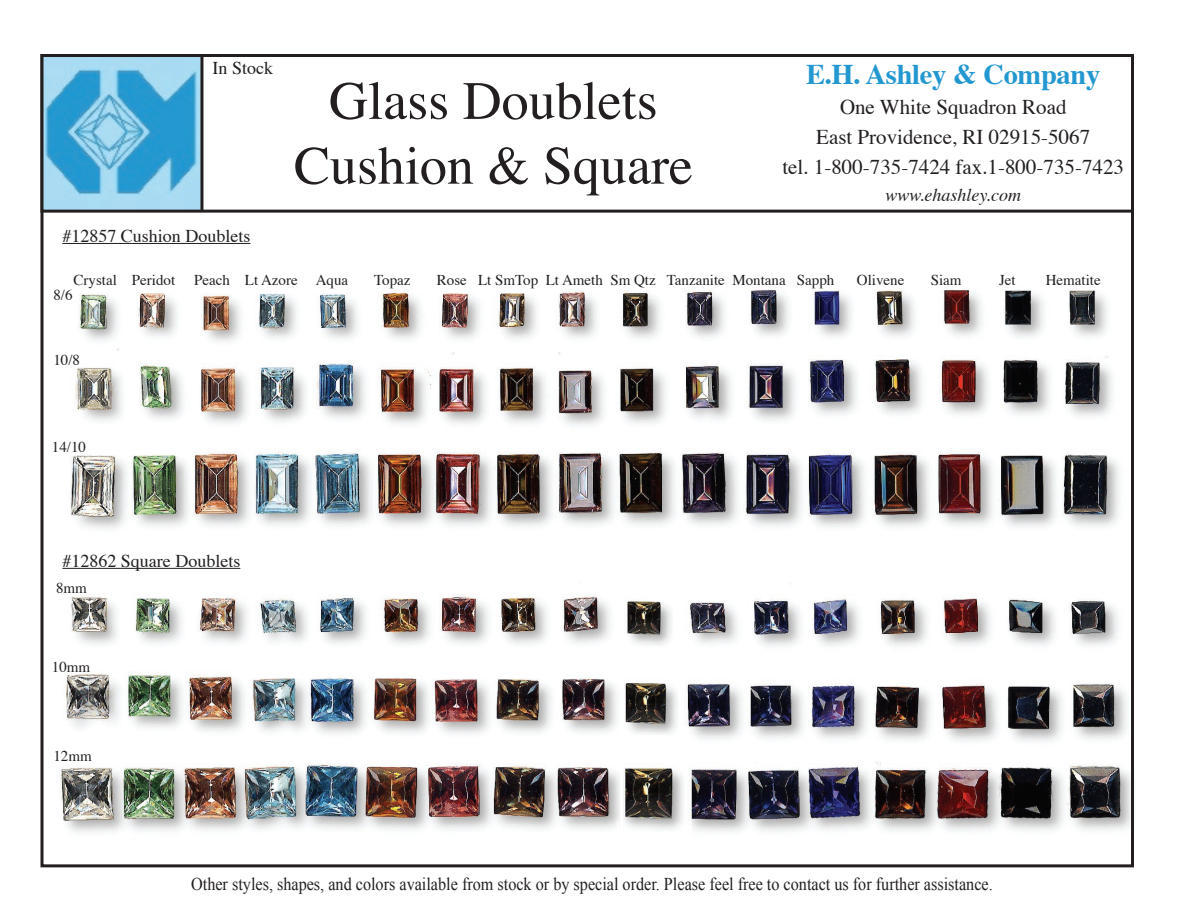
<style>
.page{position:relative;width:1188px;height:918px;background:#fff}
.page>*{position:absolute;margin:0;border:0;box-sizing:border-box;transform-origin:0 0}
.t1{font:54px/64.8px "Times";color:#231f20;text-align:center}
.t2{font:700 28.5px "Times";letter-spacing:-.01em;color:#2398d0}
.t3{font:21px/30px "Times";color:#231f20;text-align:center}
.t4{font:18px "Times New Roman";color:#231f20;scale:.9 1}
.t5{font:18px "Times";color:#231f20}
.t6{font:italic 18px "Times";color:#231f20}
.t7{font:15px "Times";color:#231f20}
</style>
<div class="page">
<img style="left:60px;top:287px;width:1070px;height:546px">
<img style="left:44px;top:58px;width:156px;height:151px">
<div style="left:40px;top:54px;width:1094px;height:159px;border:3px solid #231f20"></div>
<hr style="left:200px;top:56px;width:3px;height:155px;background:#231f20">
<hr style="left:62px;top:243px;width:188px;height:1px;background:#231f20">
<hr style="left:62px;top:568px;width:178px;height:1px;background:#231f20">
<p class="t5" style="left:213px;top:51px;width:62px">In Stock</p>
<h2 class="t2" style="left:806px;top:47px;width:296px">E.H. Ashley &amp; Company</h2>
<h3 class="t3" style="left:782px;top:91px;width:343px">One White Squadron Road<br>East Providence, RI 02915-5067<br>tel. 1-800-735-7424 fax.1-800-735-7423</h3>
<p class="t6" style="left:885px;top:179px;width:137px">www.ehashley.com</p>
<h1 class="t1" style="left:294px;top:64px;width:401px">Glass Doublets<br>Cushion &amp; Square</h1>
<p class="t5" style="left:62px;top:219px;width:190px">#12857 Cushion Doublets</p>
<p class="t7" style="left:74px;top:266px;width:276px">Crystal Peridot Peach Lt Azore Aqua</p>
<p class="t7" style="left:374px;top:266px;width:38px">Topaz</p>
<p class="t7" style="left:437px;top:266px;width:399px">Rose Lt SmTop Lt Ameth Sm Qtz Tanzanite Montana Sapph</p>
<p class="t7" style="left:857px;top:266px;width:49px">Olivene</p>
<p class="t7" style="left:931px;top:266px;width:32px">Siam</p>
<p class="t7" style="left:999px;top:266px;width:18px">Jet</p>
<p class="t7" style="left:1046px;top:266px;width:56px">Hematite</p>
<p class="t7" style="left:53px;top:281px;width:21px">8/6</p>
<p class="t7" style="left:53px;top:346px;width:28px">10/8</p>
<p class="t7" style="left:52px;top:433px;width:36px">14/10</p>
<p class="t5" style="left:62px;top:544px;width:179px">#12862 Square Doublets</p>
<p class="t7" style="left:56px;top:574px;width:32px">8mm</p>
<p class="t7" style="left:52px;top:653px;width:40px">10mm</p>
<p class="t7" style="left:53px;top:742px;width:40px">12mm</p>
<p class="t4" style="left:191px;top:873px;width:892px">Other styles, shapes, and colors available from stock or by special order. Please feel free to contact us for further assistance.</p>
</div>
